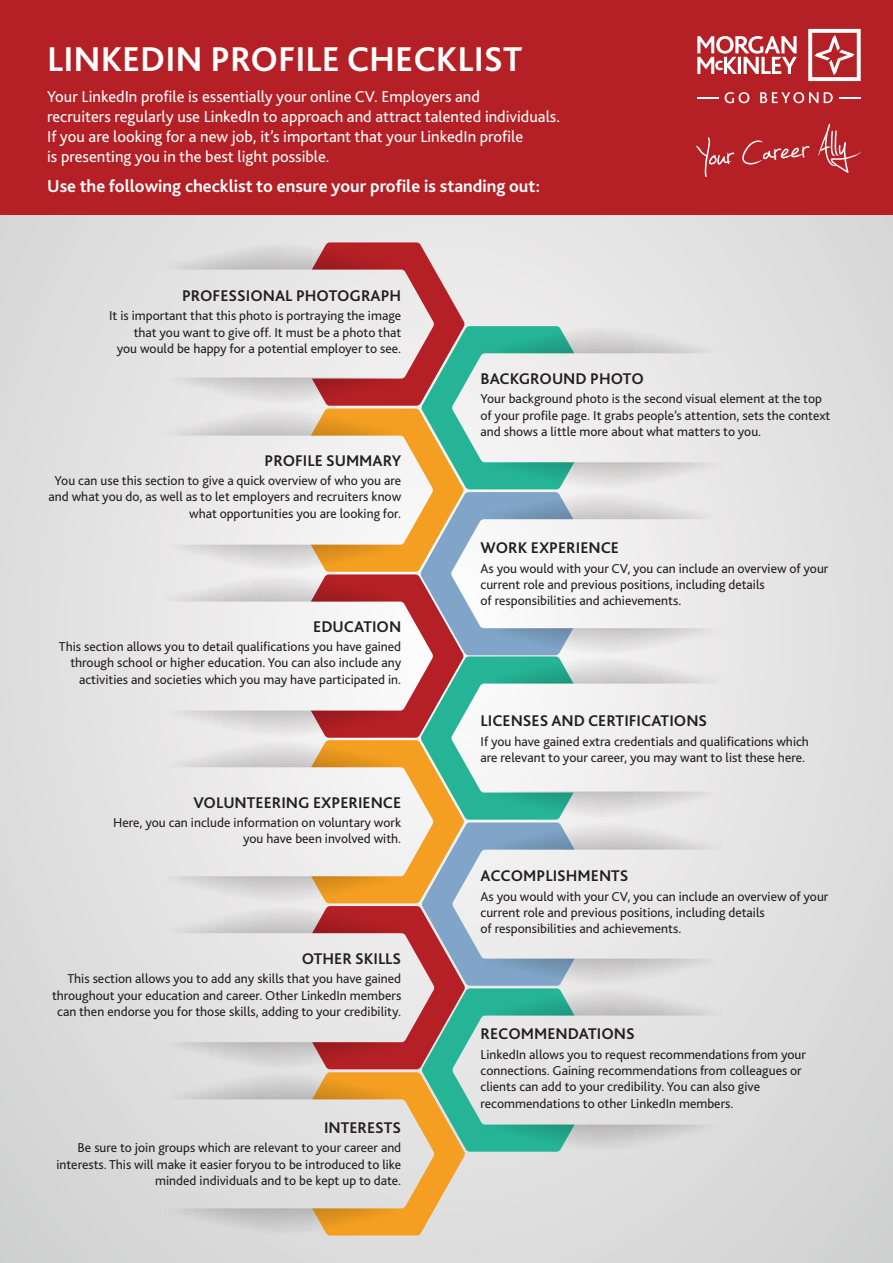
<style>
.page{position:relative;width:893px;height:1263px;background:#dfdede}
.page>*{position:absolute;margin:0;border:0;box-sizing:border-box;transform-origin:0 0}
.t1{font:700 36px "Bliss 2";color:#fff}
.t2{font:700 18px "Bliss 2";color:#fff}
.t3{font:16.5px/19.8px "Bliss 2";color:#fff}
.t4{font:700 16.2px "Bliss 2";color:#231f20}
.t5{font:13.5px/16.2px "Bliss 2";color:#231f20;text-align:right}
</style>
<div class="page">
<div style="left:0;top:0;width:893px;height:215px;background:#b42025"></div>
<svg style="left:169px;top:242px;width:553px;height:993px"></svg>
<svg style="left:697px;top:36px;width:100px;height:38px"></svg>
<svg style="left:808px;top:29px;width:53px;height:52px"></svg>
<hr style="left:697px;top:97px;width:22px;height:2px;background:#fff">
<hr style="left:839px;top:97px;width:21px;height:2px;background:#fff">
<svg style="left:725px;top:92px;width:24px;height:11px"></svg>
<svg style="left:760px;top:92px;width:58px;height:11px"></svg>
<svg style="left:824px;top:92px;width:9px;height:11px"></svg>
<svg style="left:696px;top:137px;width:38px;height:40px"></svg>
<svg style="left:742px;top:140px;width:67px;height:25px"></svg>
<svg style="left:818px;top:124px;width:43px;height:49px"></svg>
<h1 class="t1" style="left:47px;top:37px;width:477px">LINKEDIN PROFILE CHECKLIST</h1>
<p class="t3" style="left:47px;top:87px;width:514px">Your LinkedIn profile is essentially your online CV. Employers and<br>recruiters regularly use LinkedIn to approach and attract talented individuals.<br>If you are looking for a new job, it’s important that your LinkedIn profile<br>is presenting you in the best light possible.</p>
<h2 class="t2" style="left:47px;top:175px;width:494px">Use the following checklist to ensure your profile is standing out:</h2>
<p class="t4" style="left:182px;top:285px;width:221px">PROFESSIONAL PHOTOGRAPH</p>
<p class="t5" style="left:109px;top:308px;width:294px">It is important that this photo is portraying the image that you want to give off. It must be a photo that<br>you would be happy for a potential employer to see.</p>
<p class="t4" style="left:265px;top:450px;width:138px">PROFILE SUMMARY</p>
<p class="t5" style="left:49px;top:472px;width:354px">You can use this section to give a quick overview of who you are and what you do, as well as to let employers and recruiters know what opportunities you are looking for.</p>
<p class="t4" style="left:313px;top:616px;width:90px">EDUCATION</p>
<p class="t5" style="left:59px;top:638px;width:344px">This section allows you to detail qualifications you have gained through school or higher education. You can also include any activities and societies which you may have participated in.</p>
<p class="t4" style="left:193px;top:792px;width:209px">VOLUNTEERING EXPERIENCE</p>
<p class="t5" style="left:113px;top:814px;width:290px">Here, you can include information on voluntary work you have been involved with.</p>
<p class="t4" style="left:302px;top:948px;width:101px">OTHER SKILLS</p>
<p class="t5" style="left:52px;top:971px;width:351px">This section allows you to add any skills that you have gained throughout your education and career. Other LinkedIn members can then endorse you for those skills, adding to your credibility.</p>
<p class="t4" style="left:324px;top:1117px;width:79px">INTERESTS</p>
<p class="t5" style="left:56px;top:1140px;width:346px">Be sure to join groups which are relevant to your career and interests. This will make it easier foryou to be introduced to like minded individuals and to be kept up to date.</p>
<p class="t4" style="left:481px;top:369px;width:165px">BACKGROUND PHOTO</p>
<p class="t5" style="left:481px;top:391px;width:351px;text-align:left">Your background photo is the second visual element at the top of your profile page. It grabs people’s attention, sets the context and shows a little more about what matters to you.</p>
<p class="t4" style="left:481px;top:538px;width:140px">WORK EXPERIENCE</p>
<p class="t5" style="left:481px;top:560px;width:349px;text-align:left">As you would with your CV, you can include an overview of your current role and previous positions, including details<br>of responsibilities and achievements.</p>
<p class="t4" style="left:481px;top:711px;width:228px">LICENSES AND CERTIFICATIONS</p>
<p class="t5" style="left:481px;top:733px;width:330px;text-align:left">If you have gained extra credentials and qualifications which are relevant to your career, you may want to list these here.</p>
<p class="t4" style="left:481px;top:866px;width:150px">ACCOMPLISHMENTS</p>
<p class="t5" style="left:481px;top:888px;width:349px;text-align:left">As you would with your CV, you can include an overview of your current role and previous positions, including details<br>of responsibilities and achievements.</p>
<p class="t4" style="left:481px;top:1024px;width:156px">RECOMMENDATIONS</p>
<p class="t5" style="left:481px;top:1046px;width:327px;text-align:left">LinkedIn allows you to request recommendations from your connections. Gaining recommendations from colleagues or clients can add to your credibility. You can also give recommendations to other LinkedIn members.</p>
</div>
